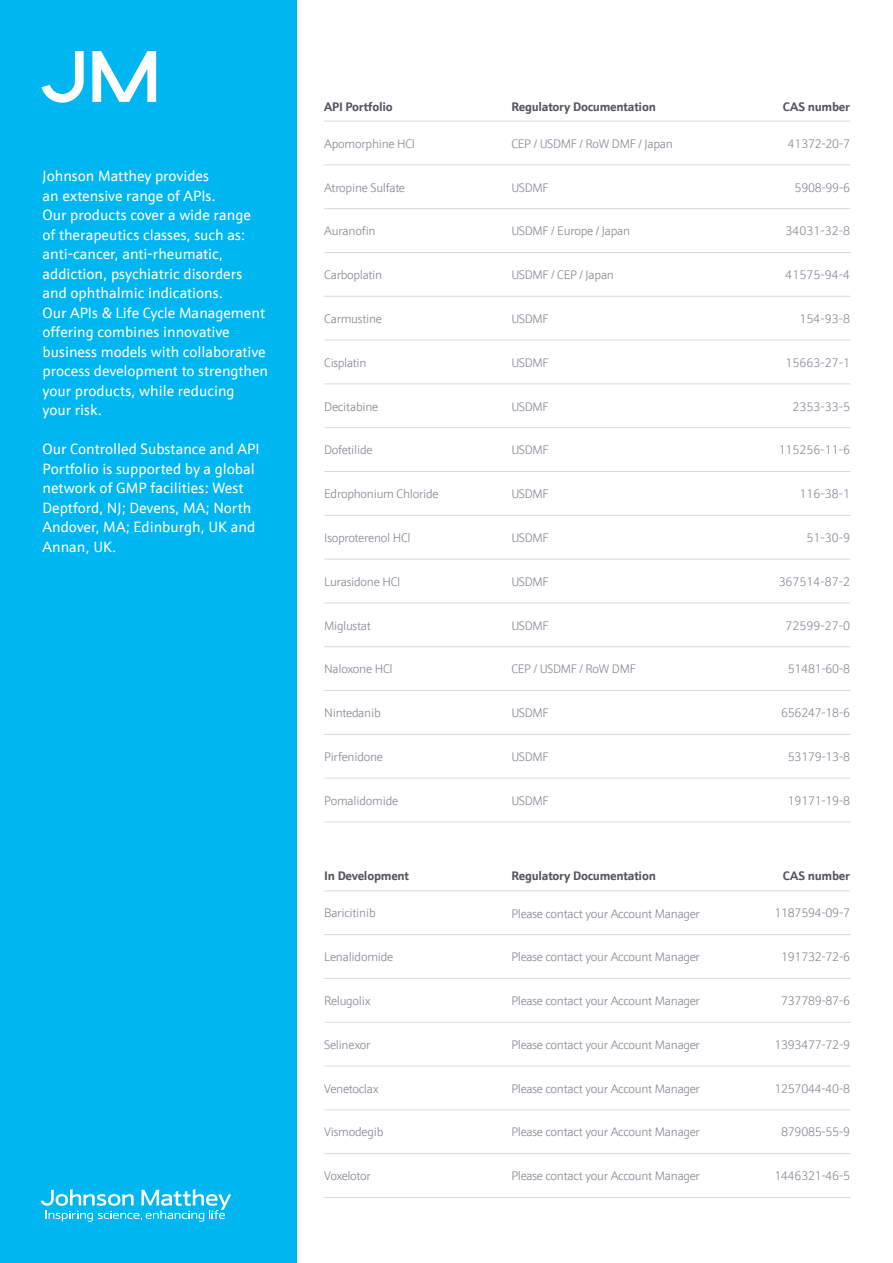
<style>
.page{position:relative;width:893px;height:1263px;background:#fff}
.page>*{position:absolute;margin:0;border:0;box-sizing:border-box;transform-origin:0 0}
.t1{font:15px/19.5px "JM Sans";color:#fff}
.CHART_NEW{font:300 12.45px "JM Sans";letter-spacing:-.02em;color:#858891}
.t2{font:700 12.45px "JM Sans";letter-spacing:-.02em;color:#52565f}
.CHART_NEW-2{font:300 12.45px "JM Sans";color:#858891}
.CHART_NEW-3{font:300 12.45px "JM Sans";letter-spacing:-.045em;color:#858891}
</style>
<div class="page">
<div style="left:0;top:0;width:296px;height:1263px;background:#00b6f0"></div>
<hr style="left:324px;top:121px;width:526px;height:1px;background:#d8d9d7">
<hr style="left:324px;top:164px;width:526px;height:1px;background:#d8d9d7">
<hr style="left:324px;top:208px;width:526px;height:1px;background:#d8d9d7">
<hr style="left:324px;top:252px;width:526px;height:1px;background:#d8d9d7">
<hr style="left:324px;top:296px;width:526px;height:1px;background:#d8d9d7">
<hr style="left:324px;top:340px;width:526px;height:1px;background:#d8d9d7">
<hr style="left:324px;top:383px;width:526px;height:1px;background:#d8d9d7">
<hr style="left:324px;top:427px;width:526px;height:1px;background:#d8d9d7">
<hr style="left:324px;top:471px;width:526px;height:1px;background:#d8d9d7">
<hr style="left:324px;top:515px;width:526px;height:1px;background:#d8d9d7">
<hr style="left:324px;top:559px;width:526px;height:1px;background:#d8d9d7">
<hr style="left:324px;top:602px;width:526px;height:1px;background:#d8d9d7">
<hr style="left:324px;top:646px;width:526px;height:1px;background:#d8d9d7">
<hr style="left:324px;top:690px;width:526px;height:1px;background:#d8d9d7">
<hr style="left:324px;top:734px;width:526px;height:1px;background:#d8d9d7">
<hr style="left:324px;top:778px;width:526px;height:1px;background:#d8d9d7">
<hr style="left:324px;top:821px;width:526px;height:1px;background:#d8d9d7">
<hr style="left:324px;top:890px;width:526px;height:1px;background:#d8d9d7">
<hr style="left:324px;top:934px;width:526px;height:1px;background:#d8d9d7">
<hr style="left:324px;top:978px;width:526px;height:1px;background:#d8d9d7">
<hr style="left:324px;top:1022px;width:526px;height:1px;background:#d8d9d7">
<hr style="left:324px;top:1066px;width:526px;height:1px;background:#d8d9d7">
<hr style="left:324px;top:1109px;width:526px;height:1px;background:#d8d9d7">
<hr style="left:324px;top:1153px;width:526px;height:1px;background:#d8d9d7">
<hr style="left:324px;top:1197px;width:526px;height:1px;background:#d8d9d7">
<svg style="left:41px;top:1189px;width:190px;height:33px"></svg>
<svg style="left:42px;top:51px;width:114px;height:52px"></svg>
<p class="t1" style="left:43px;top:166px;width:227px">Johnson Matthey provides<br>an extensive range of APIs.<br>Our products cover a wide range<br>of therapeutics classes, such as: anti-cancer, anti-rheumatic, addiction, psychiatric disorders and ophthalmic indications.<br>Our APIs &amp; Life Cycle Management offering combines innovative business models with collaborative process development to strengthen your products, while reducing<br>your risk.</p>
<p class="t1" style="left:43px;top:439px;width:219px">Our Controlled Substance and API<br>Portfolio is supported by a global network of GMP facilities: West<br>Deptford, NJ; Devens, MA; North<br>Andover, MA; Edinburgh, UK and<br>Annan, UK.</p>
<p class="t2" style="left:324px;top:98px;width:70px">API Portfolio</p>
<p class="t2" style="left:511px;top:98px;width:146px">Regulatory Documentation</p>
<p class="t2" style="left:783px;top:98px;width:69px">CAS number</p>
<p class="CHART_NEW" style="left:324px;top:136px;width:92px">Apomorphine HCl</p>
<p class="CHART_NEW" style="left:511px;top:136px;width:163px">CEP / USDMF / RoW DMF / Japan</p>
<p class="CHART_NEW" style="left:788px;top:136px;width:64px">41372-20-7</p>
<p class="CHART_NEW" style="left:324px;top:179px;width:82px">Atropine Sulfate</p>
<p class="CHART_NEW" style="left:511px;top:179px;width:39px">USDMF</p>
<p class="CHART_NEW" style="left:795px;top:179px;width:57px">5908-99-6</p>
<p class="CHART_NEW" style="left:324px;top:223px;width:53px">Auranofin</p>
<p class="CHART_NEW" style="left:511px;top:223px;width:120px">USDMF / Europe / Japan</p>
<p class="CHART_NEW" style="left:786px;top:223px;width:66px">34031-32-8</p>
<p class="CHART_NEW" style="left:324px;top:267px;width:60px">Carboplatin</p>
<p class="CHART_NEW" style="left:511px;top:267px;width:104px">USDMF / CEP / Japan</p>
<p class="CHART_NEW" style="left:786px;top:267px;width:66px">41575-94-4</p>
<p class="CHART_NEW" style="left:324px;top:311px;width:59px">Carmustine</p>
<p class="CHART_NEW" style="left:511px;top:311px;width:39px">USDMF</p>
<p class="CHART_NEW" style="left:800px;top:311px;width:52px">154-93-8</p>
<p class="CHART_NEW" style="left:324px;top:355px;width:44px">Cisplatin</p>
<p class="CHART_NEW" style="left:511px;top:355px;width:39px">USDMF</p>
<p class="CHART_NEW" style="left:786px;top:355px;width:66px">15663-27-1</p>
<p class="CHART_NEW" style="left:324px;top:398px;width:56px">Decitabine</p>
<p class="CHART_NEW" style="left:511px;top:398px;width:39px">USDMF</p>
<p class="CHART_NEW" style="left:793px;top:398px;width:59px">2353-33-5</p>
<p class="CHART_NEW" style="left:324px;top:442px;width:50px">Dofetilide</p>
<p class="CHART_NEW" style="left:511px;top:442px;width:39px">USDMF</p>
<p class="CHART_NEW-2" style="left:779px;top:442px;width:73px">115256-11-6</p>
<p class="CHART_NEW" style="left:324px;top:486px;width:116px">Edrophonium Chloride</p>
<p class="CHART_NEW" style="left:511px;top:486px;width:39px">USDMF</p>
<p class="CHART_NEW" style="left:800px;top:486px;width:52px">116-38-1</p>
<p class="CHART_NEW" style="left:324px;top:530px;width:88px">Isoproterenol HCl</p>
<p class="CHART_NEW" style="left:511px;top:530px;width:39px">USDMF</p>
<p class="CHART_NEW" style="left:807px;top:530px;width:45px">51-30-9</p>
<p class="CHART_NEW" style="left:324px;top:574px;width:78px">Lurasidone HCl</p>
<p class="CHART_NEW" style="left:511px;top:574px;width:39px">USDMF</p>
<p class="CHART_NEW-2" style="left:779px;top:574px;width:73px">367514-87-2</p>
<p class="CHART_NEW" style="left:324px;top:618px;width:48px">Miglustat</p>
<p class="CHART_NEW" style="left:511px;top:618px;width:39px">USDMF</p>
<p class="CHART_NEW" style="left:786px;top:618px;width:66px">72599-27-0</p>
<p class="CHART_NEW" style="left:324px;top:661px;width:70px">Naloxone HCl</p>
<p class="CHART_NEW" style="left:511px;top:661px;width:126px">CEP / USDMF / RoW DMF</p>
<p class="CHART_NEW" style="left:788px;top:661px;width:64px">51481-60-8</p>
<p class="CHART_NEW" style="left:324px;top:705px;width:58px">Nintedanib</p>
<p class="CHART_NEW" style="left:511px;top:705px;width:39px">USDMF</p>
<p class="CHART_NEW" style="left:781px;top:705px;width:70px">656247-18-6</p>
<p class="CHART_NEW" style="left:324px;top:749px;width:60px">Pirfenidone</p>
<p class="CHART_NEW" style="left:511px;top:749px;width:39px">USDMF</p>
<p class="CHART_NEW" style="left:788px;top:749px;width:64px">53179-13-8</p>
<p class="CHART_NEW" style="left:324px;top:793px;width:76px">Pomalidomide</p>
<p class="CHART_NEW" style="left:511px;top:793px;width:39px">USDMF</p>
<p class="CHART_NEW" style="left:788px;top:793px;width:64px">19171-19-8</p>
<p class="t2" style="left:324px;top:868px;width:86px">In Development</p>
<p class="t2" style="left:511px;top:868px;width:146px">Regulatory Documentation</p>
<p class="t2" style="left:783px;top:868px;width:69px">CAS number</p>
<p class="CHART_NEW" style="left:324px;top:905px;width:53px">Baricitinib</p>
<p class="CHART_NEW" style="left:511px;top:905px;width:190px">Please contact your Account Manager</p>
<p class="CHART_NEW" style="left:774px;top:905px;width:77px">1187594-09-7</p>
<p class="CHART_NEW" style="left:324px;top:949px;width:71px">Lenalidomide</p>
<p class="CHART_NEW" style="left:511px;top:949px;width:190px">Please contact your Account Manager</p>
<p class="CHART_NEW" style="left:781px;top:949px;width:70px">191732-72-6</p>
<p class="CHART_NEW" style="left:324px;top:993px;width:48px">Relugolix</p>
<p class="CHART_NEW" style="left:511px;top:993px;width:190px">Please contact your Account Manager</p>
<p class="CHART_NEW" style="left:781px;top:993px;width:70px">737789-87-6</p>
<p class="CHART_NEW" style="left:324px;top:1037px;width:48px">Selinexor</p>
<p class="CHART_NEW" style="left:511px;top:1037px;width:190px">Please contact your Account Manager</p>
<p class="CHART_NEW" style="left:774px;top:1037px;width:77px">1393477-72-9</p>
<p class="CHART_NEW" style="left:324px;top:1080px;width:56px">Venetoclax</p>
<p class="CHART_NEW" style="left:511px;top:1080px;width:190px">Please contact your Account Manager</p>
<p class="CHART_NEW" style="left:774px;top:1080px;width:77px">1257044-40-8</p>
<p class="CHART_NEW" style="left:324px;top:1124px;width:61px">Vismodegib</p>
<p class="CHART_NEW" style="left:511px;top:1124px;width:190px">Please contact your Account Manager</p>
<p class="CHART_NEW" style="left:781px;top:1124px;width:70px">879085-55-9</p>
<p class="CHART_NEW-3" style="left:324px;top:1168px;width:48px">Voxelotor</p>
<p class="CHART_NEW" style="left:511px;top:1168px;width:190px">Please contact your Account Manager</p>
<p class="CHART_NEW" style="left:774px;top:1168px;width:77px">1446321-46-5</p>
</div>
